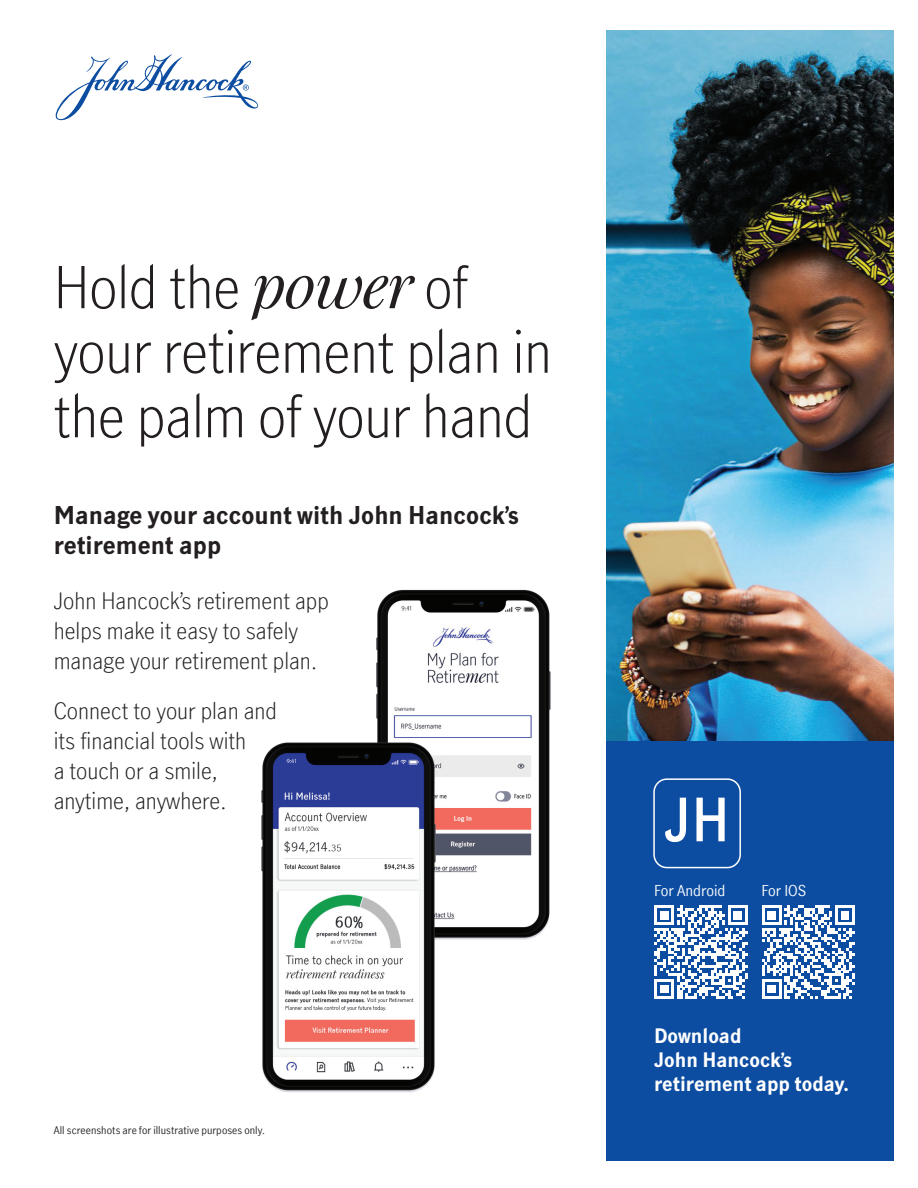
<style>
.page{position:relative;width:918px;height:1188px;background:#fff}
.page>*{position:absolute;margin:0;border:0;box-sizing:border-box;transform-origin:0 0}
.t1{font:300 57px/64.5px "Manulife JH Sans Optimized";letter-spacing:-.01em;color:#231f20}
.t2{font:700 24px/30px "Manulife JH Sans Optimized";color:#231f20}
.t3{font:300 22.5px/30px "Manulife JH Sans Optimized";color:#231f20}
.t4{font:700 19.5px/24px "Manulife JH Sans Optimized";color:#fff}
.t5{font:15px "Manulife JH Sans Optimized";color:#fff}
.t6{font:10.5px "Manulife JH Sans Optimized";letter-spacing:.005em;color:#231f20}
.s1{font-family:"Manulife JH Serif";font-weight:400;font-style:italic}
</style>
<div class="page">
<div style="left:606px;top:741px;width:287px;height:420px;background:#0d4da1"></div>
<img style="left:606px;top:30px;width:287px;height:711px">
<svg style="left:56px;top:54px;width:202px;height:66px"></svg>
<img style="left:261px;top:589px;width:290px;height:503px">
<svg style="left:654px;top:906px;width:93px;height:93px"></svg>
<svg style="left:762px;top:906px;width:93px;height:93px"></svg>
<div style="left:653px;top:778px;width:88px;height:90px;border:2px solid #fff;border-radius:13px"></div>
<svg style="left:665px;top:798px;width:21px;height:44px"></svg>
<svg style="left:697px;top:798px;width:28px;height:43px"></svg>
<h1 class="t1" style="left:54px;top:253px;width:500px">Hold the <span class="s1">power</span> of your retirement plan in the palm of your hand</h1>
<p class="t2" style="left:54px;top:499px;width:467px">Manage your account with John Hancock’s retirement app</p>
<p class="t3" style="left:54px;top:585px;width:277px">John Hancock’s retirement app helps make it easy to safely manage your retirement plan.</p>
<p class="t3" style="left:54px;top:695px;width:225px">Connect to your plan and its financial tools with<br>a touch or a smile, anytime, anywhere.</p>
<p class="t6" style="left:54px;top:1123px;width:213px">All screenshots are for illustrative purposes only.</p>
<p class="t5" style="left:654px;top:880px;width:73px">For Android</p>
<p class="t5" style="left:761px;top:880px;width:47px">For IOS</p>
<p class="t4" style="left:654px;top:1023px;width:196px">Download<br>John Hancock’s retirement app today.</p>
</div>
